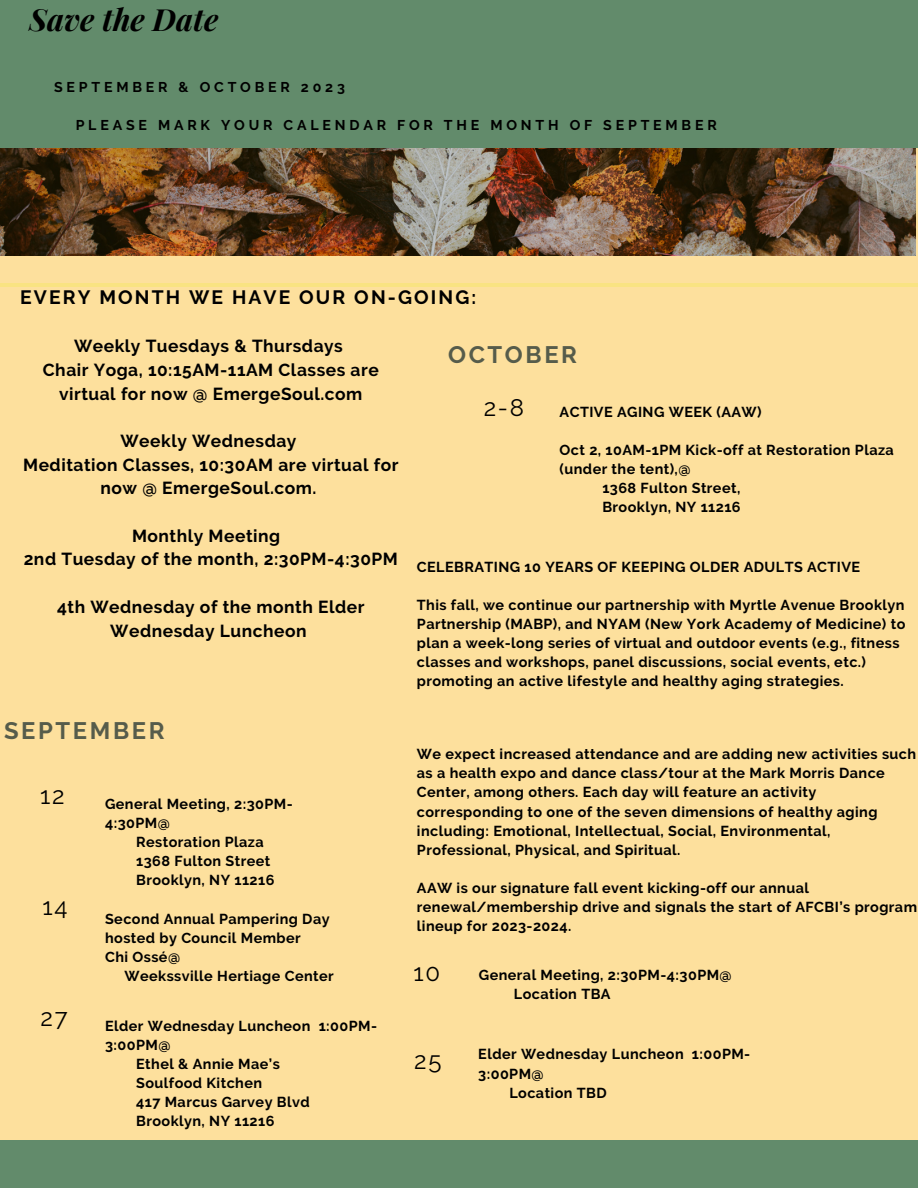
<style>
.page{position:relative;width:918px;height:1188px;background:#fde09d}
.page>*{position:absolute;margin:0;border:0;box-sizing:border-box;transform-origin:0 0}
.t1{font:italic 700 30.6px "Playfair Display";color:#000}
.t2{font:24px "Raleway";letter-spacing:.07em;color:#000}
.t3{font:700 23.85px "Raleway";letter-spacing:.11em;color:#565c4b}
.t4{font:700 19.35px "Raleway";letter-spacing:.11em;color:#000}
.t5{font:700 17.4px/23.7px "Raleway";letter-spacing:.03em;color:#000;text-align:center}
.t6{font:700 14.4px/19.2px "Raleway";letter-spacing:.03em;color:#000}
.t7{font:700 14.1px "Raleway";letter-spacing:.27em;color:#000}
</style>
<div class="page">
<img style="left:0;top:147px;width:916px;height:108px">
<div style="left:0;top:0;width:918px;height:147px;background:#628b6b"></div>
<hr style="left:0;top:283px;width:918px;height:4px;background:#f9e382">
<div style="left:0;top:1140px;width:918px;height:48px;background:#628b6b"></div>
<p class="t1" style="left:29px;top:-2px;width:191px">Save the Date</p>
<p class="t7" style="left:54px;top:79px;width:292px">SEPTEMBER &amp; OCTOBER 2023</p>
<p class="t7" style="left:76px;top:117px;width:643px">PLEASE MARK YOUR CALENDAR FOR THE MONTH OF SEPTEMBER</p>
<p class="t4" style="left:20px;top:286px;width:458px">EVERY MONTH WE HAVE OUR ON-GOING:</p>
<p class="t5" style="left:74px;top:334px;width:270px">Weekly Tuesdays &amp; Thursdays</p>
<p class="t5" style="left:43px;top:358px;width:337px">Chair Yoga, 10:15AM-11AM Classes are virtual for now @ EmergeSoul.com</p>
<p class="t5" style="left:120px;top:429px;width:178px">Weekly Wednesday</p>
<p class="t5" style="left:23px;top:453px;width:377px">Meditation Classes, 10:30AM are virtual for now @ EmergeSoul.com.</p>
<p class="t5" style="left:132px;top:524px;width:150px">Monthly Meeting</p>
<p class="t5" style="left:24px;top:547px;width:376px">2nd Tuesday of the month, 2:30PM-4:30PM</p>
<p class="t5" style="left:57px;top:595px;width:309px">4th Wednesday of the month Elder<br>Wednesday Luncheon</p>
<p class="t3" style="left:4px;top:716px;width:162px">SEPTEMBER</p>
<p class="t2" style="left:40px;top:781px;width:26px">12</p>
<p class="t2" style="left:43px;top:893px;width:27px">14</p>
<p class="t2" style="left:41px;top:1004px;width:29px">27</p>
<p class="t6" style="left:105px;top:794px;width:189px">General Meeting, 2:30PM-<br>4:30PM@</p>
<p class="t6" style="left:136px;top:832px;width:129px">Restoration Plaza</p>
<p class="t6" style="left:136px;top:851px;width:136px">1368 Fulton Street</p>
<p class="t6" style="left:136px;top:870px;width:140px">Brooklyn, NY 11216</p>
<p class="t6" style="left:105px;top:909px;width:226px">Second Annual Pampering Day hosted by Council Member</p>
<p class="t6" style="left:105px;top:947px;width:77px">Chi Ossé@</p>
<p class="t6" style="left:125px;top:967px;width:211px">Weekssville Hertiage Center</p>
<p class="t6" style="left:105px;top:1016px;width:274px">Elder Wednesday Luncheon 1:00PM-<br>3:00PM@</p>
<p class="t6" style="left:136px;top:1054px;width:145px">Ethel &amp; Annie Mae’s</p>
<p class="t6" style="left:136px;top:1073px;width:127px">Soulfood Kitchen</p>
<p class="t6" style="left:136px;top:1093px;width:175px">417 Marcus Garvey Blvd</p>
<p class="t6" style="left:136px;top:1112px;width:140px">Brooklyn, NY 11216</p>
<p class="t3" style="left:448px;top:341px;width:130px">OCTOBER</p>
<p class="t2" style="left:484px;top:393px;width:42px">2-8</p>
<p class="t6" style="left:560px;top:402px;width:204px">ACTIVE AGING WEEK (AAW)</p>
<p class="t6" style="left:560px;top:440px;width:336px">Oct 2, 10AM-1PM Kick-off at Restoration Plaza (under the tent),@</p>
<p class="t6" style="left:602px;top:479px;width:139px">1368 Fulton Street,</p>
<p class="t6" style="left:602px;top:498px;width:140px">Brooklyn, NY 11216</p>
<p class="t6" style="left:417px;top:557px;width:445px">CELEBRATING 10 YEARS OF KEEPING OLDER ADULTS ACTIVE</p>
<p class="t6" style="left:417px;top:595px;width:490px">This fall, we continue our partnership with Myrtle Avenue Brooklyn Partnership (MABP), and NYAM (New York Academy of Medicine) to plan a week-long series of virtual and outdoor events (e.g., fitness classes and workshops, panel discussions, social events, etc.) promoting an active lifestyle and healthy aging strategies.</p>
<p class="t6" style="left:417px;top:744px;width:501px">We expect increased attendance and are adding new activities such as a health expo and dance class/tour at the Mark Morris Dance Center, among others. Each day will feature an activity corresponding to one of the seven dimensions of healthy aging including: Emotional, Intellectual, Social, Environmental, Professional, Physical, and Spiritual.</p>
<p class="t6" style="left:417px;top:878px;width:502px">AAW is our signature fall event kicking-off our annual renewal/membership drive and signals the start of AFCBI’s program lineup for 2023-2024.</p>
<p class="t2" style="left:414px;top:958px;width:28px">10</p>
<p class="t6" style="left:479px;top:966px;width:254px">General Meeting, 2:30PM-4:30PM@</p>
<p class="t6" style="left:514px;top:985px;width:98px">Location TBA</p>
<p class="t2" style="left:414px;top:1046px;width:29px">25</p>
<p class="t6" style="left:478px;top:1045px;width:274px">Elder Wednesday Luncheon 1:00PM-<br>3:00PM@</p>
<p class="t6" style="left:509px;top:1083px;width:99px">Location TBD</p>
</div>
